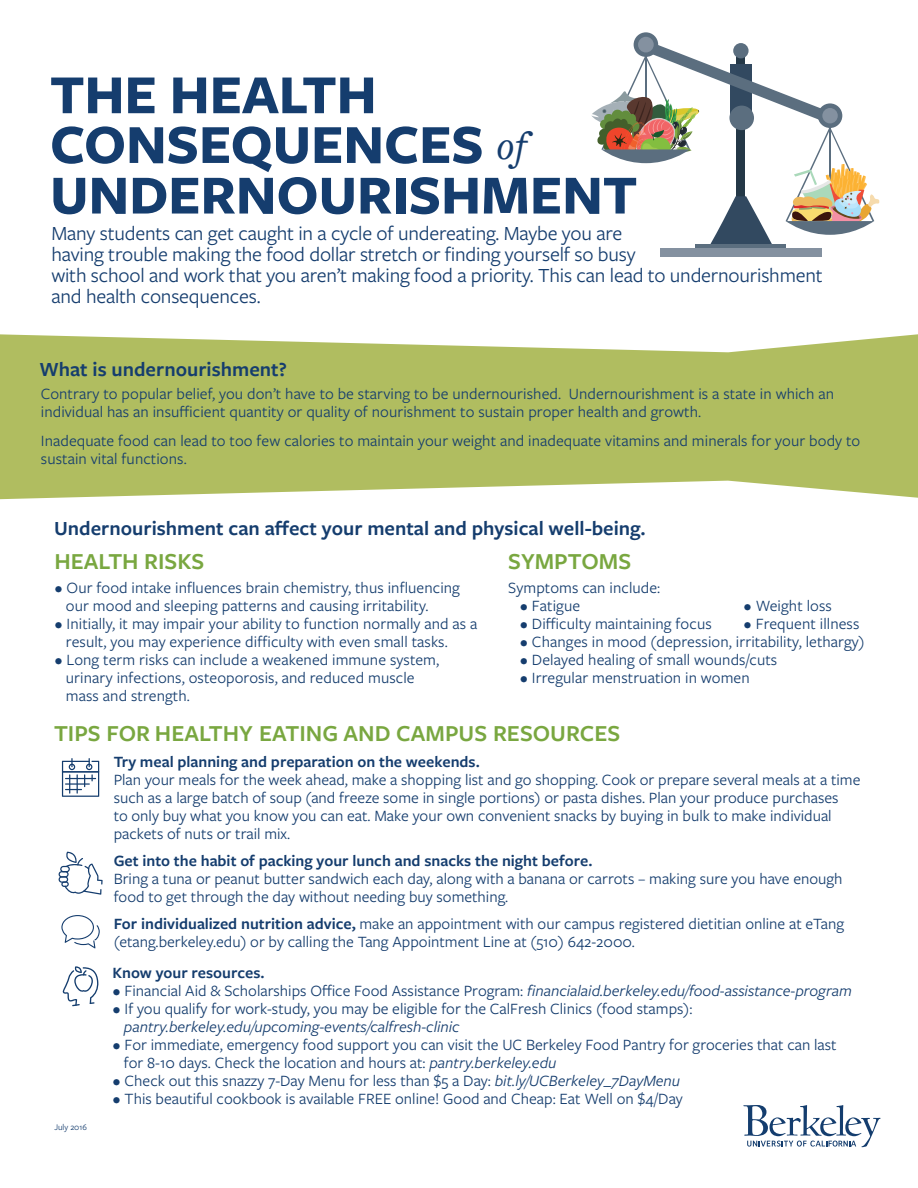
<style>
.page{position:relative;width:918px;height:1188px;background:#fff}
.page>*{position:absolute;margin:0;border:0;box-sizing:border-box;transform-origin:0 0}
.t1{font:700 57.15px/49.8px "Freight Sans Pro";letter-spacing:-.005em;color:#153d6e}
.t2{font:600 23.7px "Freight Sans Pro";color:#79a740}
.t3{font:20.85px/21px "Freight Sans Pro";letter-spacing:-.01em;color:#153d6e}
.t4{font:600 20.85px "Freight Sans Pro";color:#153d6e}
.t5{font:16.35px/18px "Freight Sans Pro";color:#153d6e}
.t6{font:600 16.35px "Freight Sans Pro";color:#153d6e}
.t7{font:italic 16.35px "Freight Sans Pro";color:#153d6e}
.t8{font:9px "Freight Sans Pro";color:#153d6e}
.s1{font-family:"Freight Text Pro";font-weight:500;font-style:italic;font-size:40.8px}
.s2{font-weight:600}
.s3{font-style:italic}
</style>
<div class="page">
<svg style="left:59px;top:852px;width:44px;height:43px"></svg>
<svg style="left:62px;top:758px;width:37px;height:39px"></svg>
<svg style="left:61px;top:915px;width:39px;height:33px"></svg>
<svg style="left:63px;top:966px;width:36px;height:40px"></svg>
<svg style="left:743px;top:1105px;width:138px;height:42px"></svg>
<svg style="left:0;top:334px;width:918px;height:165px;background:#b8c471"></svg>
<svg style="left:696px;top:246px;width:90px;height:3px"></svg>
<div style="left:660px;top:249px;width:162px;height:8px;background:#8491a0"></div>
<svg style="left:591px;top:42px;width:289px;height:204px"></svg>
<div style="left:634px;top:32px;width:24px;height:25px;background:#5b6e7f;border-radius:50%"></div>
<div style="left:729px;top:106px;width:25px;height:24px;background:#5b6e7f;border-radius:50%"></div>
<div style="left:818px;top:103px;width:24px;height:25px;background:#5b6e7f;border-radius:50%"></div>
<div style="left:638px;top:37px;width:16px;height:15px;background:#8491a0;border-radius:50%"></div>
<div style="left:822px;top:108px;width:16px;height:15px;background:#8491a0;border-radius:50%"></div>
<h1 class="t1" style="left:50px;top:68px;width:478px">THE HEALTH<br>CONSEQUENCES <span class="s1">of</span></h1>
<h1 class="t1" style="left:50px;top:168px;width:589px">UNDERNOURISHMENT</h1>
<p class="t3" style="left:51px;top:222px;width:773px">Many students can get caught in a cycle of undereating. Maybe you are<br>having trouble making the food dollar stretch or finding yourself so busy<br>with school and work that you aren’t making food a priority. This can lead to undernourishment and health consequences.</p>
<p class="t4" style="left:39px;top:355px;width:249px">What is undernourishment?</p>
<p class="t5" style="left:41px;top:384px;width:795px">Contrary to popular belief, you don’t have to be starving to be undernourished. Undernourishment is a state in which an individual has an insufficient quantity or quality of nourishment to sustain proper health and growth.</p>
<p class="t5" style="left:41px;top:431px;width:821px">Inadequate food can lead to too few calories to maintain your weight and inadequate vitamins and minerals for your body to sustain vital functions.</p>
<p class="t4" style="left:54px;top:514px;width:593px">Undernourishment can affect your mental and physical well-being.</p>
<h2 class="t2" style="left:54px;top:545px;width:151px">HEALTH RISKS</h2>
<p class="t5" style="left:66px;top:578px;width:396px;text-indent:-12px">• Our food intake influences brain chemistry, thus influencing our mood and sleeping patterns and causing irritability.</p>
<p class="t5" style="left:66px;top:614px;width:413px;text-indent:-12px">• Initially, it may impair your ability to function normally and as a result, you may experience difficulty with even small tasks.</p>
<p class="t5" style="left:66px;top:650px;width:375px;text-indent:-12px">• Long term risks can include a weakened immune system, urinary infections, osteoporosis, and reduced muscle mass and strength.</p>
<h2 class="t2" style="left:508px;top:545px;width:124px">SYMPTOMS</h2>
<p class="t5" style="left:508px;top:578px;width:154px">Symptoms can include:</p>
<p class="t5" style="left:520px;top:596px;width:62px">• Fatigue</p>
<p class="t5" style="left:744px;top:596px;width:90px">• Weight loss</p>
<p class="t5" style="left:520px;top:614px;width:193px">• Difficulty maintaining focus</p>
<p class="t5" style="left:744px;top:614px;width:118px">• Frequent illness</p>
<p class="t5" style="left:520px;top:632px;width:346px">• Changes in mood (depression, irritability, lethargy)</p>
<p class="t5" style="left:520px;top:650px;width:259px">• Delayed healing of small wounds/cuts</p>
<p class="t5" style="left:520px;top:668px;width:231px">• Irregular menstruation in women</p>
<h2 class="t2" style="left:54px;top:717px;width:568px">TIPS FOR HEALTHY EATING AND CAMPUS RESOURCES</h2>
<p class="t8" style="left:54px;top:1121px;width:34px">July 2016</p>
<p class="t6" style="left:114px;top:750px;width:368px">Try meal planning and preparation on the weekends.</p>
<p class="t5" style="left:114px;top:770px;width:748px">Plan your meals for the week ahead, make a shopping list and go shopping. Cook or prepare several meals at a time such as a large batch of soup (and freeze some in single portions) or pasta dishes. Plan your produce purchases<br>to only buy what you know you can eat. Make your own convenient snacks by buying in bulk to make individual packets of nuts or trail mix.</p>
<p class="t6" style="left:114px;top:849px;width:480px">Get into the habit of packing your lunch and snacks the night before.</p>
<p class="t5" style="left:114px;top:869px;width:730px">Bring a tuna or peanut butter sandwich each day, along with a banana or carrots – making sure you have enough food to get through the day without needing buy something.</p>
<p class="t5" style="left:114px;top:914px;width:732px"><span class="s2">For individualized nutrition advice,</span> make an appointment with our campus registered dietitian online at eTang (etang.berkeley.edu) or by calling the Tang Appointment Line at (510) 642-2000.</p>
<p class="t6" style="left:113px;top:961px;width:154px">Know your resources.</p>
<p class="t5" style="left:113px;top:981px;width:741px">• Financial Aid &amp; Scholarships Office Food Assistance Program: <span class="s3">financialaid.berkeley.edu/food-assistance-program</span></p>
<p class="t5" style="left:113px;top:999px;width:581px">• If you qualify for work-study, you may be eligible for the CalFresh Clinics (food stamps):</p>
<p class="t7" style="left:124px;top:1016px;width:337px">pantry.berkeley.edu/upcoming-events/calfresh-clinic</p>
<p class="t5" style="left:124px;top:1035px;width:714px;text-indent:-11px">• For immediate, emergency food support you can visit the UC Berkeley Food Pantry for groceries that can last for 8-10 days. Check the location and hours at: <span class="s3">pantry.berkeley.edu</span></p>
<p class="t5" style="left:113px;top:1071px;width:569px">• Check out this snazzy 7-Day Menu for less than $5 a Day: <span class="s3">bit.ly/UCBerkeley_7DayMenu</span></p>
<p class="t5" style="left:113px;top:1089px;width:572px">• This beautiful cookbook is available FREE online! Good and Cheap: Eat Well on $4/Day</p>
</div>
